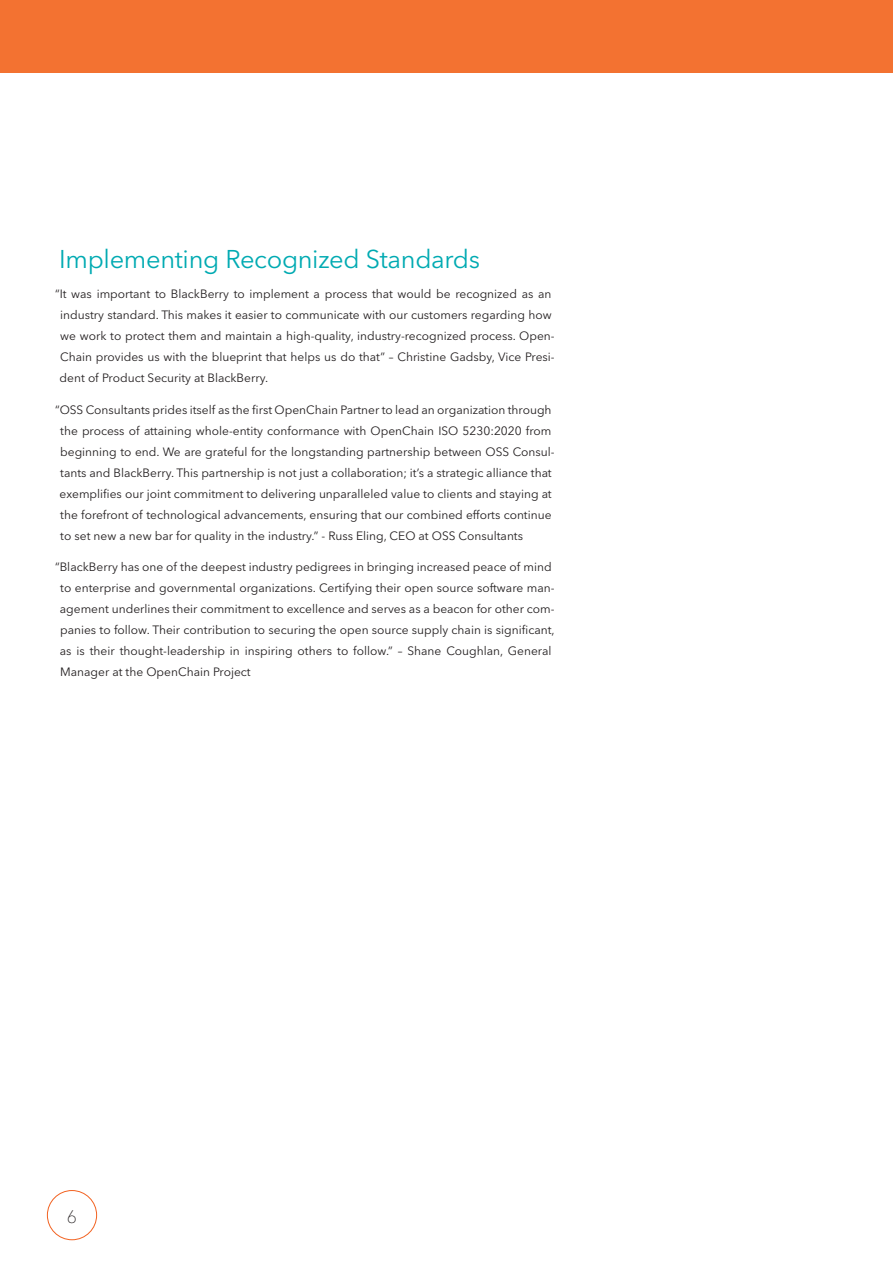
<style>
.page{position:relative;width:893px;height:1263px;background:#fff}
.page>*{position:absolute;margin:0;border:0;box-sizing:border-box;transform-origin:0 0}
.Head_1_Color___Teal_7466{font:25.5px "Avenir Next W1 G";letter-spacing:-.015em;color:#00aab2}
.t1{font:100 18px "Avenir Next W1 G";color:#231f20}
.Body{font:12px/21px "Avenir Next W1 G";color:#231f20}
</style>
<div class="page">
<div style="left:0;top:0;width:893px;height:73px;background:#f37231"></div>
<div style="left:47px;top:1190px;width:50px;height:50px;border:1px solid #f26221;border-radius:50%"></div>
<p class="Head_1_Color___Teal_7466" style="left:59px;top:244px;width:423px">Implementing Recognized Standards</p>
<p class="Body" style="left:60px;top:283px;width:497px;text-indent:-5px">“It was important to BlackBerry to implement a process that would be recognized as an industry standard. This makes it easier to communicate with our customers regarding how we work to protect them and maintain a high-quality, industry-recognized process. Open-Chain provides us with the blueprint that helps us do that” – Christine Gadsby, Vice Presi&shy;dent of Product Security at BlackBerry.</p>
<p class="Body" style="left:60px;top:399px;width:497px;text-indent:-5px">“OSS Consultants prides itself as the first OpenChain Partner to lead an organization through the process of attaining whole-entity conformance with OpenChain ISO 5230:2020 from beginning to end. We are grateful for the longstanding partnership between OSS Consul&shy;tants and BlackBerry. This partnership is not just a collaboration; it’s a strategic alliance that exemplifies our joint commitment to delivering unparalleled value to clients and staying at the forefront of technological advancements, ensuring that our combined efforts continue to set new a new bar for quality in the industry.” - Russ Eling, CEO at OSS Consultants</p>
<p class="Body" style="left:60px;top:557px;width:496px;text-indent:-5px">“BlackBerry has one of the deepest industry pedigrees in bringing increased peace of mind to enterprise and governmental organizations. Certifying their open source software man&shy;agement underlines their commitment to excellence and serves as a beacon for other com&shy;panies to follow. Their contribution to securing the open source supply chain is significant, as is their thought-leadership in inspiring others to follow.” – Shane Coughlan, General Manager at the OpenChain Project</p>
<h2 class="t1" style="left:67px;top:1205px;width:12px">6</h2>
</div>
